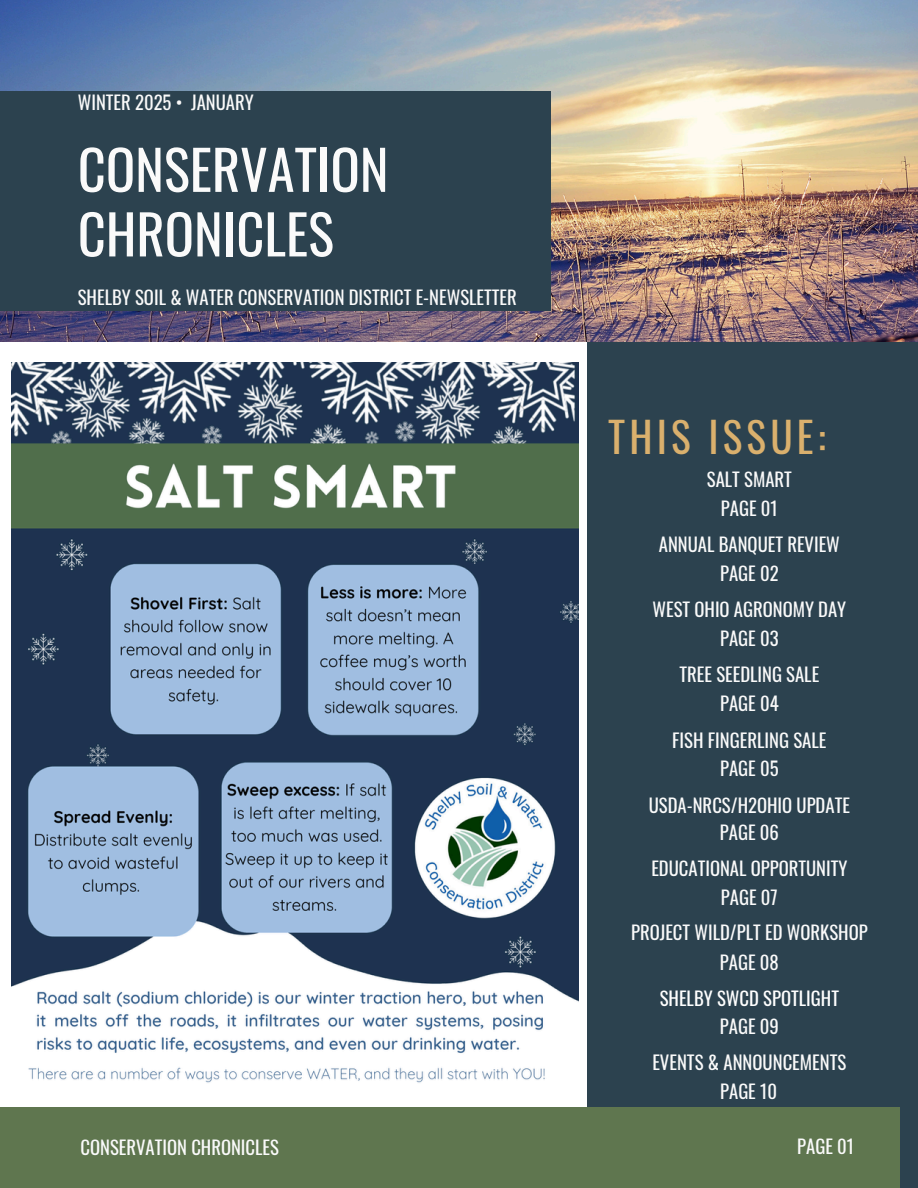
<style>
.page{position:relative;width:918px;height:1188px;background:#fff}
.page>*{position:absolute;margin:0;border:0;box-sizing:border-box;transform-origin:0 0}
.t1{font:54.45px/64.5px "Oswald";color:#fafafa}
.t2{font:41.4px "Oswald";letter-spacing:.1em;color:#dab06d}
.t3{font:18.75px "Oswald";color:#fafafa}
.t4{font:18.75px "Oswald";color:#fff}
.t5{font:18.6px "Oswald";color:#fafafa}
</style>
<div class="page">
<img style="left:0;top:0;width:918px;height:342px">
<div style="left:588px;top:342px;width:330px;height:846px;background:#2c424f"></div>
<div style="left:0;top:92px;width:550px;height:219px;background:#2c424f"></div>
<div style="left:0;top:1107px;width:900px;height:81px;background:#5f764f"></div>
<img style="left:11px;top:362px;width:567px;height:721px">
<p class="t5" style="left:78px;top:88px;width:177px">WINTER 2025 • JANUARY</p>
<p class="t1" style="left:78px;top:135px;width:312px">CONSERVATION<br>CHRONICLES</p>
<p class="t3" style="left:78px;top:283px;width:441px">SHELBY SOIL &amp; WATER CONSERVATION DISTRICT E-NEWSLETTER</p>
<h1 class="t2" style="left:608px;top:405px;width:219px">THIS ISSUE:</h1>
<p class="t5" style="left:707px;top:465px;width:87px">SALT SMART</p>
<p class="t5" style="left:721px;top:494px;width:59px">PAGE 01</p>
<p class="t5" style="left:659px;top:530px;width:182px">ANNUAL BANQUET REVIEW</p>
<p class="t5" style="left:720px;top:559px;width:60px">PAGE 02</p>
<p class="t5" style="left:653px;top:595px;width:195px">WEST OHIO AGRONOMY DAY</p>
<p class="t5" style="left:720px;top:624px;width:60px">PAGE 03</p>
<p class="t5" style="left:680px;top:659px;width:141px">TREE SEEDLING SALE</p>
<p class="t5" style="left:720px;top:689px;width:60px">PAGE 04</p>
<p class="t3" style="left:672px;top:725px;width:156px">FISH FINGERLING SALE</p>
<p class="t5" style="left:720px;top:754px;width:60px">PAGE 05</p>
<p class="t3" style="left:649px;top:790px;width:203px">USDA-NRCS/H2OHIO UPDATE</p>
<p class="t5" style="left:720px;top:818px;width:61px">PAGE 06</p>
<p class="t5" style="left:651px;top:853px;width:198px">EDUCATIONAL OPPORTUNITY</p>
<p class="t5" style="left:721px;top:883px;width:58px">PAGE 07</p>
<p class="t5" style="left:631px;top:918px;width:238px">PROJECT WILD/PLT ED WORKSHOP</p>
<p class="t5" style="left:720px;top:947px;width:60px">PAGE 08</p>
<p class="t4" style="left:660px;top:984px;width:181px">SHELBY SWCD SPOTLIGHT</p>
<p class="t5" style="left:720px;top:1011px;width:60px">PAGE 09</p>
<p class="t3" style="left:652px;top:1048px;width:196px">EVENTS &amp; ANNOUNCEMENTS</p>
<p class="t5" style="left:720px;top:1077px;width:59px">PAGE 10</p>
<h2 class="t5" style="left:81px;top:1133px;width:200px">CONSERVATION CHRONICLES</h2>
<p class="t5" style="left:797px;top:1132px;width:59px">PAGE 01</p>
</div>
